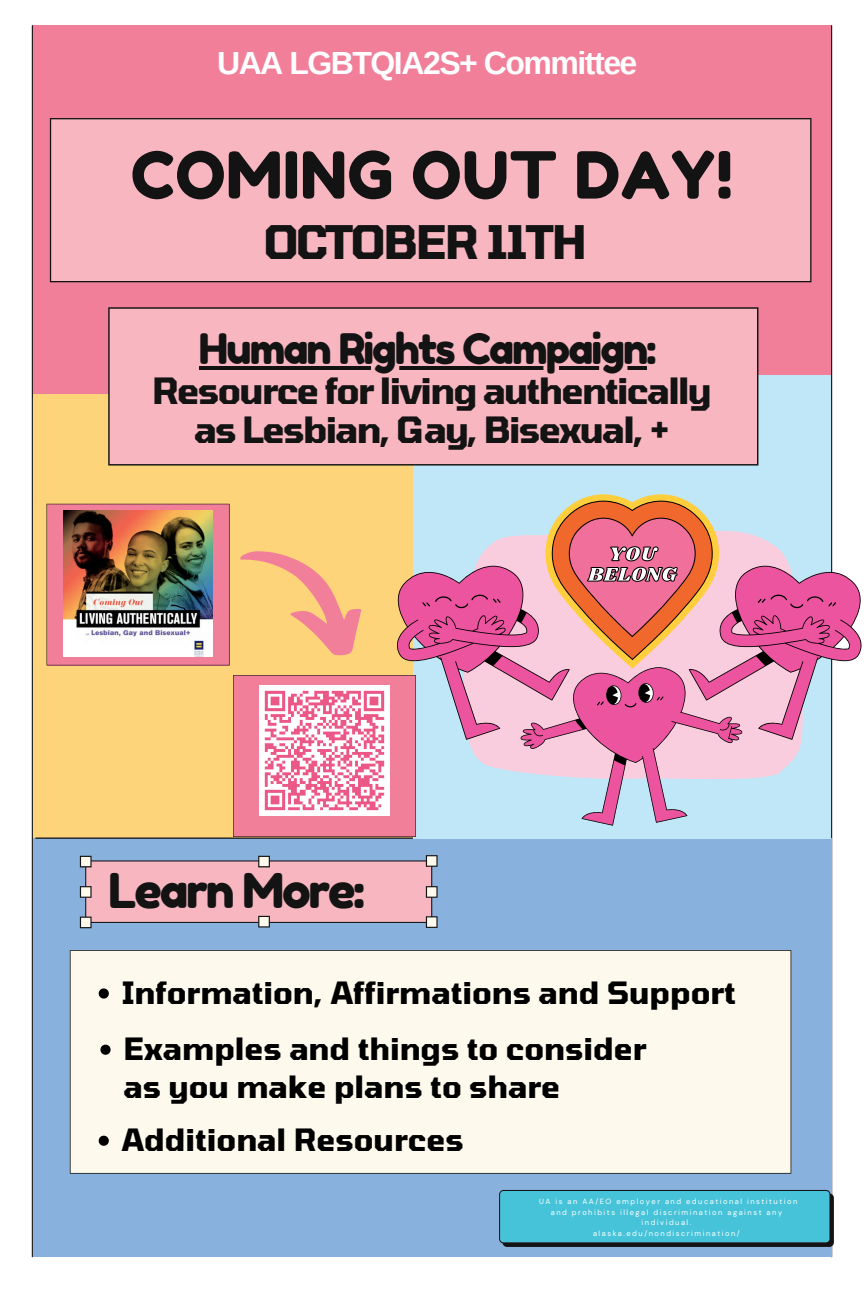
<style>
.page{position:relative;width:864px;height:1296px;background:#fff}
.page>*{position:absolute;margin:0;border:0;box-sizing:border-box;transform-origin:0 0}
.t1{font:64.65px "Fredoka One";letter-spacing:.01em;color:#131313}
.t2{font:47.95px "Fredoka One";letter-spacing:-.045em;color:#131313}
.t3{font:700 46px "Tomorrow";letter-spacing:-.045em;color:#131313}
.t4{font:42px "Fredoka One";letter-spacing:-.045em;color:#131313}
.t5{font:700 36px/38.5px "Tomorrow";letter-spacing:-.045em;color:#131313;text-align:center}
.t6{font:700 32px "Arimo";letter-spacing:-.045em;color:#fff}
.t7{font:700 30.55px/37.9px "Tomorrow";color:#000}
.t8{font:7.55px/10.5px "DM Sans";letter-spacing:.2em;color:#fff;text-align:center}
</style>
<div class="page">
<div style="left:32px;top:25px;width:800px;height:373px;background:#f27f99"></div>
<hr style="left:831px;top:26px;width:1px;height:1231px;background:#131313">
<div style="left:33px;top:394px;width:400px;height:494px;background:#fed47a"></div>
<hr style="left:32px;top:26px;width:1px;height:1231px;background:#131313">
<div style="left:33px;top:838px;width:799px;height:419px;background:#89b1dd"></div>
<div style="left:47px;top:504px;width:182px;height:161px;background:#f27f99"></div>
<hr style="left:47px;top:504px;width:1px;height:161px;background:#131313">
<hr style="left:229px;top:504px;width:1px;height:161px;background:#131313">
<hr style="left:47px;top:665px;width:182px;height:1px;background:#131313">
<hr style="left:47px;top:504px;width:182px;height:1px;background:#131313">
<hr style="left:36px;top:838px;width:397px;height:1px;background:#131313">
<div style="left:70px;top:951px;width:721px;height:222px;background:#fdf9ec"></div>
<hr style="left:70px;top:951px;width:1px;height:222px;background:#131313">
<hr style="left:791px;top:951px;width:1px;height:222px;background:#131313">
<hr style="left:71px;top:1173px;width:720px;height:1px;background:#131313">
<hr style="left:71px;top:950px;width:720px;height:1px;background:#131313">
<svg style="left:80px;top:855px;width:358px;height:73px;background:#ddb0bd"></svg>
<svg style="left:499px;top:1190px;width:335px;height:57px;background:#41afc3"></svg>
<div style="left:413px;top:376px;width:418px;height:463px;background:#bfe7f8"></div>
<div style="left:109px;top:308px;width:649px;height:157px;background:#f8b7c0"></div>
<hr style="left:108px;top:309px;width:2px;height:155px;background:#131313">
<hr style="left:757px;top:309px;width:1px;height:155px;background:#131313">
<hr style="left:110px;top:464px;width:647px;height:2px;background:#131313">
<hr style="left:110px;top:307px;width:647px;height:2px;background:#131313">
<div style="left:51px;top:119px;width:760px;height:163px;background:#f8b7c0"></div>
<hr style="left:50px;top:119px;width:1px;height:162px;background:#131313">
<hr style="left:810px;top:119px;width:1px;height:162px;background:#131313">
<hr style="left:51px;top:281px;width:759px;height:1px;background:#131313">
<hr style="left:51px;top:118px;width:759px;height:1px;background:#131313">
<img style="left:63px;top:510px;width:150px;height:147px">
<div style="left:233px;top:675px;width:183px;height:162px;background:#f27f99"></div>
<hr style="left:233px;top:676px;width:1px;height:160px;background:#131313">
<hr style="left:415px;top:676px;width:1px;height:160px;background:#131313">
<hr style="left:234px;top:836px;width:181px;height:1px;background:#131313">
<hr style="left:234px;top:675px;width:181px;height:1px;background:#131313">
<img style="left:260px;top:686px;width:129px;height:129px">
<svg style="left:229px;top:524px;width:133px;height:142px"></svg>
<svg style="left:395px;top:494px;width:467px;height:332px"></svg>
<svg style="left:199px;top:366px;width:448px;height:4px;fill:#131313"></svg>
<svg style="left:100px;top:1045px;width:11px;height:10px"></svg>
<svg style="left:99px;top:1136px;width:10px;height:10px"></svg>
<svg style="left:99px;top:988px;width:10px;height:11px"></svg>
<h3 class="t6" style="left:217px;top:45px;width:422px">UAA LGBTQIA2S+ Committee</h3>
<h1 class="t1" style="left:131px;top:136px;width:604px">COMING OUT DAY!</h1>
<h3 class="t3" style="left:264px;top:213px;width:325px">OCTOBER 11TH</h3>
<h3 class="t4" style="left:199px;top:323px;width:459px">Human Rights Campaign:</h3>
<h3 class="t5" style="left:152px;top:370px;width:561px">Resource for living authentically as Lesbian, Gay, Bisexual, +</h3>
<h2 class="t2" style="left:109px;top:861px;width:258px">Learn More:</h2>
<h3 class="t7" style="left:122px;top:973px;width:616px">Information, Affirmations and Support</h3>
<h3 class="t7" style="left:124px;top:1029px;width:525px">Examples and things to consider as you make plans to share</h3>
<h3 class="t7" style="left:122px;top:1120px;width:343px">Additional Resources</h3>
<p class="t8" style="left:539px;top:1196px;width:260px">UA is an AA/EO employer and educational institution and prohibits illegal discrimination against any individual.<br>alaska.edu/nondiscrimination/</p>
</div>
